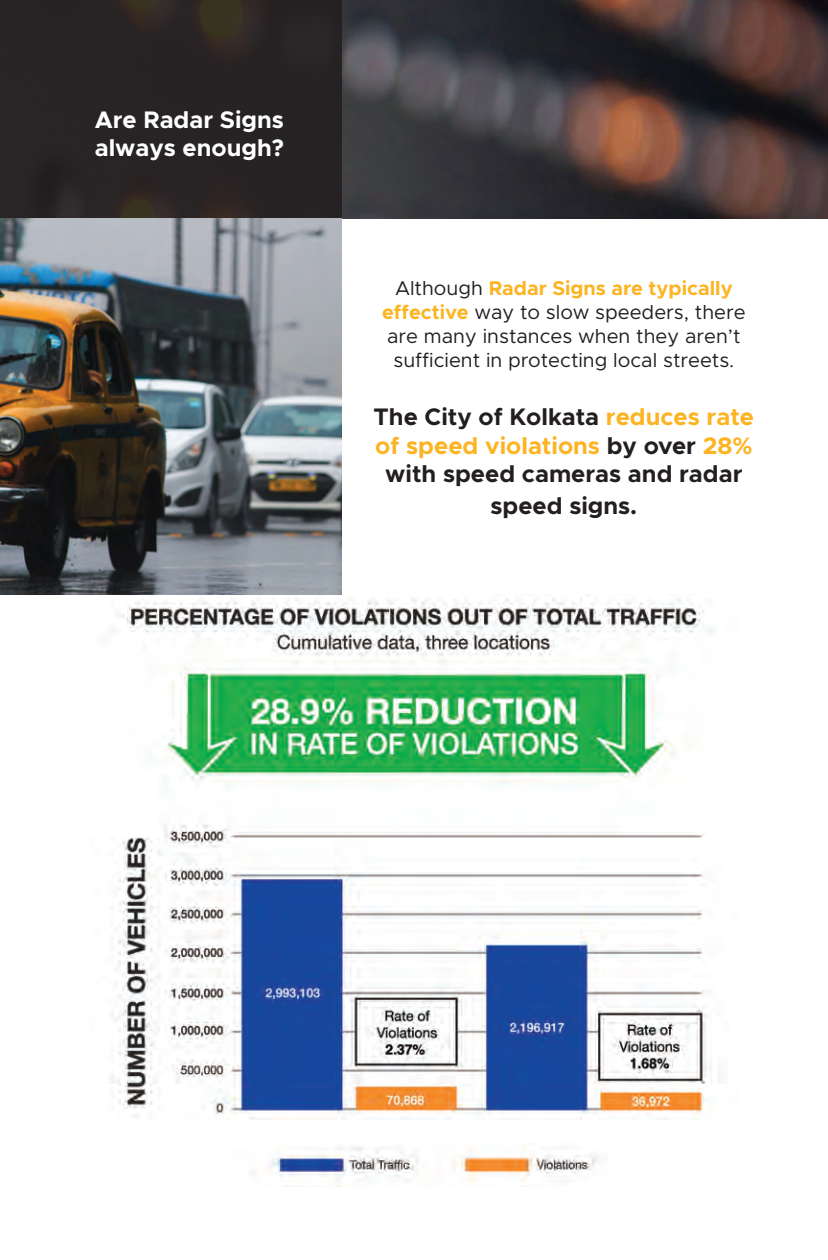
<style>
.page{position:relative;width:828px;height:1260px;background:#fff}
.page>*{position:absolute;margin:0;border:0;box-sizing:border-box;transform-origin:0 0}
.t1{font:700 24px/28.8px "Metropolis";color:#231f20;text-align:center}
.t2{font:700 24px/28px "Metropolis";color:#fff}
.t3{font:20px/24px "Metropolis";color:#231f20;text-align:center}
.s1{font-weight:700;color:#fcb423}
.s2{color:#fcb423}
</style>
<div class="page">
<img style="left:342px;top:0;width:486px;height:218px">
<div style="left:0;top:0;width:342px;height:218px;background:#231f20"></div>
<img style="left:110px;top:595px;width:603px;height:525px">
<img style="left:269px;top:1143px;width:329px;height:44px">
<img style="left:0;top:218px;width:342px;height:377px">
<p class="t2" style="left:95px;top:106px;width:191px">Are Radar Signs always enough?</p>
<p class="t3" style="left:382px;top:276px;width:365px">Although <span class="s1">Radar Signs are typically effective</span> way to slow speeders, there are many instances when they aren’t sufficient in protecting local streets.</p>
<p class="t1" style="left:374px;top:402px;width:382px">The City of Kolkata <span class="s2">reduces rate of speed violations</span> by over <span class="s2">28% </span>with speed cameras and radar</p>
<p class="t1" style="left:490px;top:491px;width:148px">speed signs.</p>
</div>
